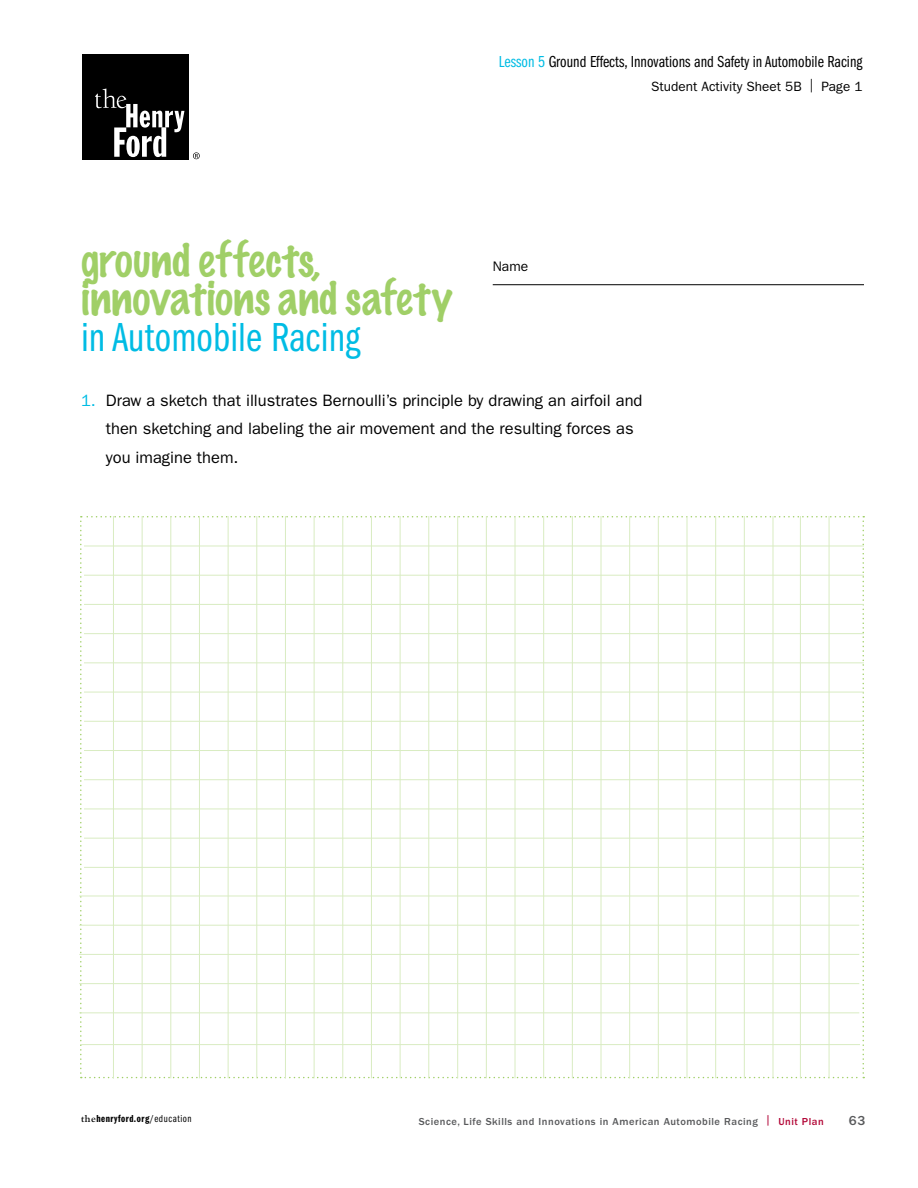
<style>
.page{position:relative;width:918px;height:1188px;background:#fff}
.page>*{position:absolute;margin:0;border:0;box-sizing:border-box;transform-origin:0 0}
.t1{font:100 43.5px/37.5px "Marker Felt";color:#a0cf67}
.t2{font:42px "Franklin Gothic Book Cmpr";color:#00bce4}
.t3{font:16.5px/28.5px "Franklin Gothic";color:#000}
.t4{font:16.5px "Franklin Gothic Book Cmpr";color:#000}
.t5{font:13.8px "Franklin Gothic";color:#000}
.t6{font:13.5px "Franklin Gothic";color:#000}
.t7{font:500 13.5px "Franklin Gothic";color:#58595b}
.t8{font:500 10.5px "Franklin Gothic";letter-spacing:.05em;color:#58595b}
.t9{font:10.5px "Franklin Gothic Demi Cmpr";letter-spacing:.05em;color:#000}
.s1{color:#00bce4}
.s2{font-family:"Bembo";font-weight:600}
.s3{font-family:"Franklin Gothic Book Cmpr"}
.s4{color:#c23960}
.s5{color:#b30838}
</style>
<div class="page">
<svg style="left:80px;top:516px;width:784px;height:562px"></svg>
<hr style="left:113px;top:516px;width:1px;height:562px;background:#d9ecc2">
<hr style="left:142px;top:516px;width:1px;height:562px;background:#d9ecc2">
<hr style="left:171px;top:516px;width:1px;height:562px;background:#d9ecc2">
<hr style="left:199px;top:516px;width:1px;height:562px;background:#d9ecc2">
<hr style="left:228px;top:516px;width:1px;height:562px;background:#d9ecc2">
<hr style="left:257px;top:516px;width:1px;height:562px;background:#d9ecc2">
<hr style="left:285px;top:516px;width:1px;height:562px;background:#d9ecc2">
<hr style="left:314px;top:516px;width:1px;height:562px;background:#d9ecc2">
<hr style="left:343px;top:516px;width:1px;height:562px;background:#d9ecc2">
<hr style="left:371px;top:516px;width:1px;height:562px;background:#d9ecc2">
<hr style="left:400px;top:516px;width:1px;height:562px;background:#d9ecc2">
<hr style="left:429px;top:516px;width:1px;height:562px;background:#d9ecc2">
<hr style="left:84px;top:867px;width:780px;height:1px;background:#d9ecc2">
<hr style="left:84px;top:838px;width:780px;height:1px;background:#d9ecc2">
<hr style="left:84px;top:809px;width:780px;height:1px;background:#d9ecc2">
<hr style="left:84px;top:779px;width:780px;height:1px;background:#d9ecc2">
<hr style="left:84px;top:750px;width:780px;height:1px;background:#d9ecc2">
<hr style="left:84px;top:721px;width:780px;height:1px;background:#d9ecc2">
<hr style="left:84px;top:692px;width:780px;height:1px;background:#d9ecc2">
<hr style="left:84px;top:663px;width:780px;height:1px;background:#d9ecc2">
<hr style="left:84px;top:633px;width:780px;height:1px;background:#d9ecc2">
<hr style="left:84px;top:604px;width:780px;height:1px;background:#d9ecc2">
<hr style="left:84px;top:575px;width:780px;height:1px;background:#d9ecc2">
<hr style="left:84px;top:546px;width:780px;height:1px;background:#d9ecc2">
<hr style="left:79px;top:1013px;width:780px;height:1px;background:#d9ecc2">
<hr style="left:79px;top:983px;width:780px;height:1px;background:#d9ecc2">
<hr style="left:79px;top:954px;width:780px;height:1px;background:#d9ecc2">
<hr style="left:79px;top:925px;width:780px;height:1px;background:#d9ecc2">
<hr style="left:79px;top:896px;width:780px;height:1px;background:#d9ecc2">
<hr style="left:493px;top:284px;width:371px;height:1px;background:#000">
<div style="left:83px;top:54px;width:106px;height:105px;background:#000"></div>
<svg style="left:95px;top:89px;width:89px;height:68px"></svg>
<svg style="left:193px;top:152px;width:7px;height:7px"></svg>
<hr style="left:457px;top:516px;width:1px;height:562px;background:#d9ecc2">
<hr style="left:486px;top:516px;width:1px;height:562px;background:#d9ecc2">
<hr style="left:515px;top:516px;width:1px;height:562px;background:#d9ecc2">
<hr style="left:543px;top:516px;width:1px;height:562px;background:#d9ecc2">
<hr style="left:572px;top:516px;width:1px;height:562px;background:#d9ecc2">
<hr style="left:601px;top:516px;width:1px;height:562px;background:#d9ecc2">
<hr style="left:629px;top:516px;width:1px;height:562px;background:#d9ecc2">
<hr style="left:658px;top:516px;width:1px;height:562px;background:#d9ecc2">
<hr style="left:687px;top:516px;width:1px;height:562px;background:#d9ecc2">
<hr style="left:715px;top:516px;width:1px;height:562px;background:#d9ecc2">
<hr style="left:744px;top:516px;width:1px;height:562px;background:#d9ecc2">
<hr style="left:773px;top:516px;width:1px;height:562px;background:#d9ecc2">
<hr style="left:800px;top:516px;width:1px;height:562px;background:#d9ecc2">
<hr style="left:829px;top:516px;width:1px;height:562px;background:#d9ecc2">
<hr style="left:80px;top:1044px;width:780px;height:1px;background:#d9ecc2">
<p class="t4" style="left:499px;top:52px;width:365px"><span class="s1">Lesson 5</span> Ground Effects, Innovations and Safety in Automobile Racing</p>
<p class="t6" style="left:651px;top:79px;width:213px">Student Activity Sheet 5B | Page 1</p>
<h1 class="t1" style="left:81px;top:239px;width:373px">ground effects, innovations and safety</h1>
<h2 class="t2" style="left:81px;top:314px;width:281px">in Automobile Racing</h2>
<p class="t5" style="left:493px;top:258px;width:37px">Name</p>
<p class="t3" style="left:106px;top:386px;width:538px;text-indent:-25px"><span class="s1">1.</span> Draw a sketch that illustrates Bernoulli’s principle by drawing an airfoil and then sketching and labeling the air movement and the resulting forces as you imagine them.</p>
<p class="t9" style="left:81px;top:1113px;width:112px"><span class="s2">the</span>henryford.org<span class="s3">/education</span></p>
<p class="t8" style="left:419px;top:1115px;width:407px">Science, Life Skills and Innovations in American Automobile Racing <span class="s4">|</span> <span class="s5">Unit Plan</span></p>
<p class="t7" style="left:849px;top:1113px;width:18px">63</p>
</div>
